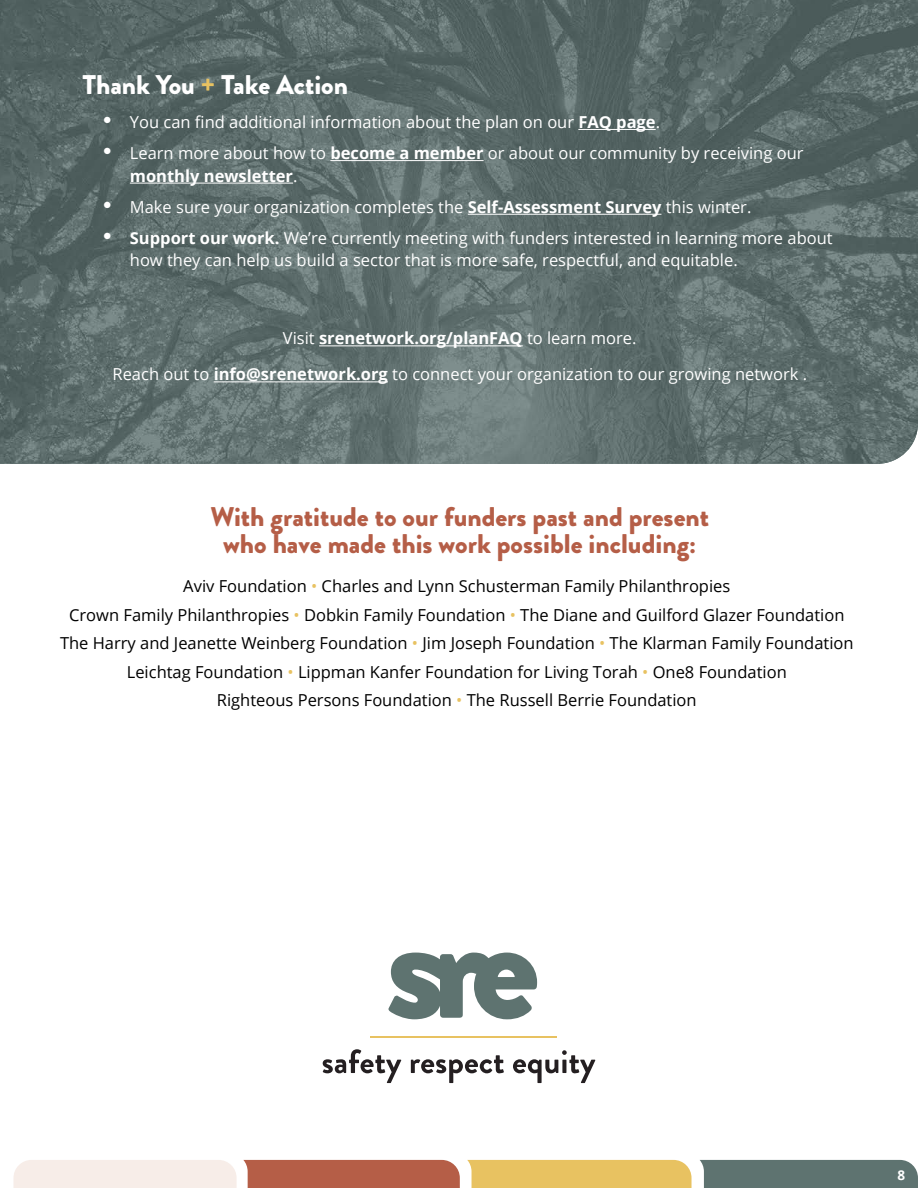
<style>
.page{position:relative;width:918px;height:1188px;background:#fff}
.page>*{position:absolute;margin:0;border:0;box-sizing:border-box;transform-origin:0 0}
.t1{font:900 27px/27px "Brandon Grotesque";color:#b55e47;text-align:center}
.t2{font:900 27px "Brandon Grotesque";color:#fff}
.t3{font:16.5px/22.5px "Open Sans";color:#fff}
.t4{font:16.5px/28.5px "Open Sans";color:#000;text-align:center}
.t5{font:700 13.5px "Open Sans";color:#fff}
.s1{color:#e8c261}
.s2{font-weight:700}
</style>
<div class="page">
<svg style="left:14px;top:1160px;width:904px;height:28px;background:#c0a586"></svg>
<img style="left:0;top:0;width:918px;height:464px">
<hr style="left:578px;top:129px;width:78px;height:1px;background:#fff">
<hr style="left:330px;top:160px;width:154px;height:1px;background:#fff">
<hr style="left:130px;top:183px;width:163px;height:1px;background:#fff">
<hr style="left:468px;top:214px;width:193px;height:1px;background:#fff">
<hr style="left:319px;top:346px;width:204px;height:1px;background:#fff">
<hr style="left:214px;top:382px;width:174px;height:1px;background:#fff">
<svg style="left:388px;top:953px;width:149px;height:66px"></svg>
<svg style="left:323px;top:1049px;width:78px;height:34px"></svg>
<svg style="left:411px;top:1055px;width:93px;height:28px"></svg>
<svg style="left:513px;top:1050px;width:82px;height:33px"></svg>
<hr style="left:370px;top:1036px;width:186px;height:2px;background:#e8c261">
<h1 class="t2" style="left:83px;top:65px;width:267px">Thank You <span class="s1">+</span> Take Action</h1>
<p class="t3" style="left:103px;top:110px;width:559px"><sup>•</sup> You can find additional information about the plan on our <span class="s2">FAQ page</span>.</p>
<p class="t3" style="left:130px;top:141px;width:675px;text-indent:-27px"><sup>•</sup> Learn more about how to <span class="s2">become a member</span> or about our community by receiving our <span class="s2">monthly newsletter</span>.</p>
<p class="t3" style="left:103px;top:195px;width:650px"><sup>•</sup> Make sure your organization completes the <span class="s2">Self-Assessment Survey</span> this winter.</p>
<p class="t3" style="left:130px;top:226px;width:704px;text-indent:-27px"><sup>•</sup> <span class="s2">Support our work.</span> We’re currently meeting with funders interested in learning more about how they can help us build a sector that is more safe, respectful, and equitable.</p>
<p class="t3" style="left:113px;top:320px;width:696px;line-height:36px;text-align:center">Visit <span class="s2">srenetwork.org/planFAQ</span> to learn more.<br>Reach out to <span class="s2">info@srenetwork.org</span> to connect your organization to our growing network .</p>
<h1 class="t1" style="left:211px;top:503px;width:500px">With gratitude to our funders past and present who have made this work possible including:</h1>
<p class="t4" style="left:60px;top:572px;width:795px">Aviv Foundation <span class="s1">•</span> Charles and Lynn Schusterman Family Philanthropies<br>Crown Family Philanthropies <span class="s1">•</span> Dobkin Family Foundation <span class="s1">•</span> The Diane and Guilford Glazer Foundation The Harry and Jeanette Weinberg Foundation <span class="s1">•</span> Jim Joseph Foundation <span class="s1">•</span> The Klarman Family Foundation Leichtag Foundation <span class="s1">•</span> Lippman Kanfer Foundation for Living Torah <span class="s1">•</span> One8 Foundation<br>Righteous Persons Foundation <span class="s1">•</span> The Russell Berrie Foundation</p>
<p class="t5" style="left:897px;top:1166px;width:9px">8</p>
</div>
